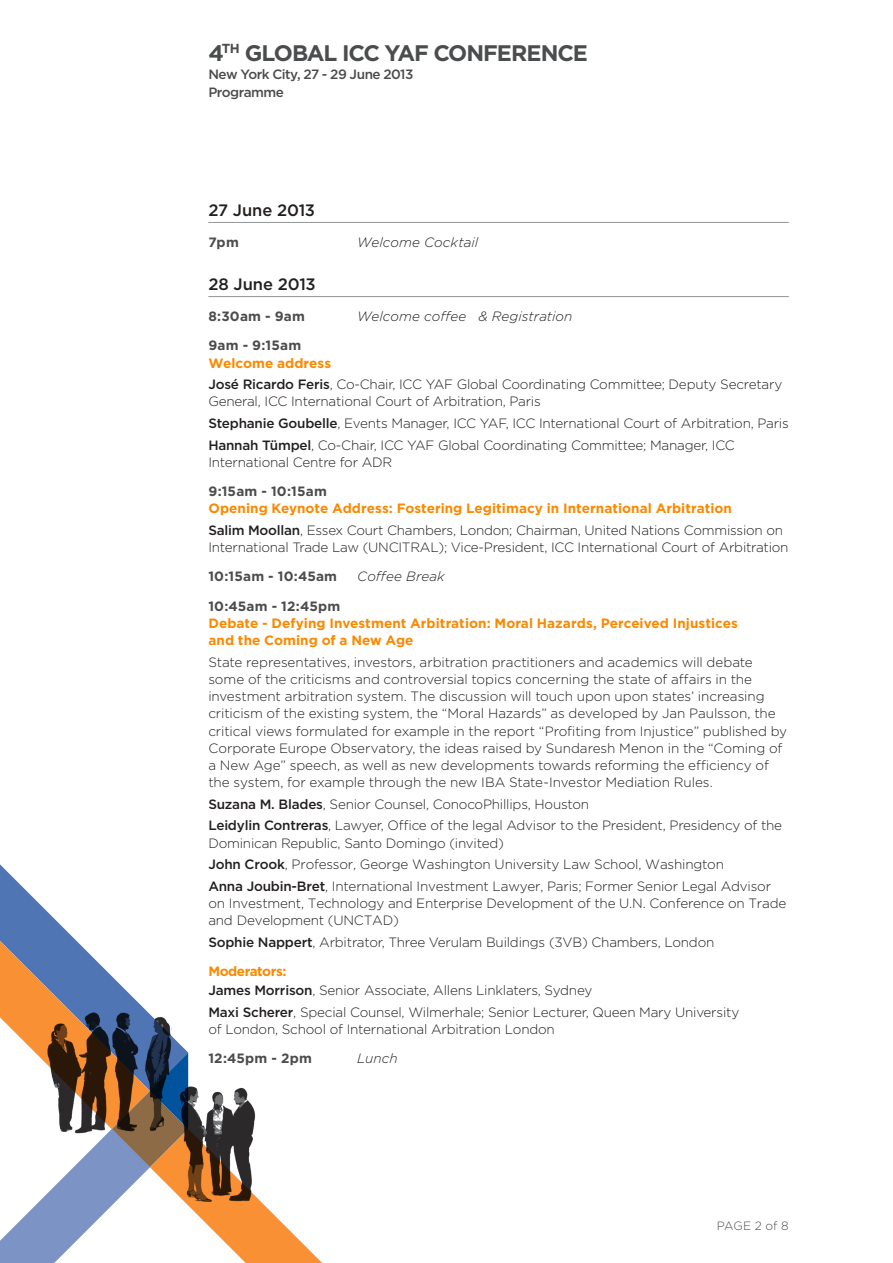
<style>
.page{position:relative;width:893px;height:1263px;background:#fff}
.page>*{position:absolute;margin:0;border:0;box-sizing:border-box;transform-origin:0 0}
._02_Level_2_heading{font:700 22.5px "Gotham";letter-spacing:-.05em;color:#4b4c4d}
.DayDate{font:500 16.5px "Gotham";letter-spacing:-.005em;color:#231f20}
.SpeakerBulletedList{font:300 13.5px/17.2px "Gotham";letter-spacing:-.015em;color:#231f20}
.Body_text{font:300 13.5px/17.2px "Gotham";letter-spacing:-.005em;color:#231f20}
.Event_title{font:700 13.5px/17.2px "Gotham";letter-spacing:.005em;color:#fa8900}
.Miam-miam{font:italic 300 13.5px "Gotham";letter-spacing:.005em;color:#231f20}
.Miam-miam-2{font:700 13.5px "Gotham";letter-spacing:.015em;color:#4d4c4c}
.Sessions{font:700 13.5px "Gotham";letter-spacing:.015em;color:#4d4c4c}
._02_Level_2_sub_head{font:500 13.5px "Gotham";letter-spacing:-.04em;color:#4b4c4d}
.Speaker_Subhead{font:700 13.5px "Gotham";letter-spacing:-.03em;color:#fa8900}
._00_Folio_K85{font:300 12px "Gotham";letter-spacing:-.005em;color:#4b4c4d}
.s1{font-weight:500}
</style>
<div class="page">
<svg style="left:0;top:864px;width:322px;height:399px"></svg>
<hr style="left:208px;top:222px;width:581px;height:1px;background:#939598">
<hr style="left:208px;top:296px;width:581px;height:1px;background:#939598">
<img style="left:180px;top:1075px;width:77px;height:134px">
<img style="left:47px;top:1004px;width:124px;height:137px">
<p class="_02_Level_2_heading" style="left:208px;top:38px;width:381px">4<sup>TH</sup> GLOBAL ICC YAF CONFERENCE</p>
<p class="_02_Level_2_sub_head" style="left:208px;top:65px;width:207px">New York City, 27 - 29 June 2013</p>
<p class="_02_Level_2_sub_head" style="left:208px;top:83px;width:77px">Programme</p>
<p class="DayDate" style="left:208px;top:199px;width:108px">27 June 2013</p>
<p class="Miam-miam-2" style="left:208px;top:233px;width:32px">7pm</p>
<p class="Miam-miam" style="left:357px;top:234px;width:123px">Welcome Cocktail</p>
<p class="DayDate" style="left:208px;top:273px;width:109px">28 June 2013</p>
<p class="Miam-miam-2" style="left:208px;top:307px;width:98px">8:30am - 9am</p>
<p class="Miam-miam" style="left:357px;top:308px;width:217px">Welcome coffee &amp; Registration</p>
<p class="Sessions" style="left:208px;top:337px;width:94px">9am - 9:15am</p>
<p class="Event_title" style="left:208px;top:354px;width:124px">Welcome address</p>
<p class="SpeakerBulletedList" style="left:208px;top:375px;width:575px"><span class="s1">José Ricardo Feris</span>, Co-Chair, ICC YAF Global Coordinating Committee; Deputy Secretary<br>General, ICC International Court of Arbitration, Paris</p>
<p class="SpeakerBulletedList" style="left:208px;top:414px;width:582px"><span class="s1">Stephanie Goubelle</span>, Events Manager, ICC YAF, ICC International Court of Arbitration, Paris</p>
<p class="SpeakerBulletedList" style="left:208px;top:436px;width:528px"><span class="s1">Hannah Tümpel</span>, Co-Chair, ICC YAF Global Coordinating Committee; Manager, ICC<br>International Centre for ADR</p>
<p class="Sessions" style="left:208px;top:482px;width:120px">9:15am - 10:15am</p>
<p class="Event_title" style="left:208px;top:500px;width:525px">Opening Keynote Address: Fostering Legitimacy in International Arbitration</p>
<p class="SpeakerBulletedList" style="left:208px;top:521px;width:582px"><span class="s1">Salim Moollan</span>, Essex Court Chambers, London; Chairman, United Nations Commission on<br>International Trade Law (UNCITRAL); Vice-President, ICC International Court of Arbitration</p>
<p class="Miam-miam-2" style="left:208px;top:567px;width:130px">10:15am - 10:45am</p>
<p class="Miam-miam" style="left:357px;top:568px;width:89px">Coffee Break</p>
<p class="Sessions" style="left:208px;top:597px;width:134px">10:45am - 12:45pm</p>
<p class="Event_title" style="left:208px;top:614px;width:531px">Debate - Defying Investment Arbitration: Moral Hazards, Perceived Injustices and the Coming of a New Age</p>
<p class="Body_text" style="left:208px;top:653px;width:580px">State representatives, investors, arbitration practitioners and academics will debate some of the criticisms and controversial topics concerning the state of affairs in the investment arbitration system. The discussion will touch upon upon states’ increasing criticism of the existing system, the “Moral Hazards” as developed by Jan Paulsson, the critical views formulated for example in the report “Profiting from Injustice” published by Corporate Europe Observatory, the ideas raised by Sundaresh Menon in the “Coming of a New Age” speech, as well as new developments towards reforming the efficiency of the system, for example through the new IBA State-Investor Mediation Rules.</p>
<p class="SpeakerBulletedList" style="left:208px;top:795px;width:382px"><span class="s1">Suzana M. Blades</span>, Senior Counsel, ConocoPhillips, Houston</p>
<p class="SpeakerBulletedList" style="left:208px;top:816px;width:575px"><span class="s1">Leidylin Contreras</span>, Lawyer, Office of the legal Advisor to the President, Presidency of the<br>Dominican Republic, Santo Domingo (invited)</p>
<p class="SpeakerBulletedList" style="left:208px;top:855px;width:517px"><span class="s1">John Crook</span>, Professor, George Washington University Law School, Washington</p>
<p class="SpeakerBulletedList" style="left:208px;top:877px;width:579px"><span class="s1">Anna Joubin-Bret</span>, International Investment Lawyer, Paris; Former Senior Legal Advisor on Investment, Technology and Enterprise Development of the U.N. Conference on Trade and Development (UNCTAD)</p>
<p class="SpeakerBulletedList" style="left:208px;top:933px;width:507px"><span class="s1">Sophie Nappert</span>, Arbitrator, Three Verulam Buildings (3VB) Chambers, London</p>
<p class="Speaker_Subhead" style="left:208px;top:962px;width:80px">Moderators:</p>
<p class="SpeakerBulletedList" style="left:208px;top:981px;width:385px"><span class="s1">James Morrison</span>, Senior Associate, Allens Linklaters, Sydney</p>
<p class="SpeakerBulletedList" style="left:208px;top:1003px;width:532px"><span class="s1">Maxi Scherer</span>, Special Counsel, Wilmerhale; Senior Lecturer, Queen Mary University of London, School of International Arbitration London</p>
<p class="Miam-miam-2" style="left:208px;top:1049px;width:105px">12:45pm - 2pm</p>
<p class="Miam-miam" style="left:357px;top:1050px;width:42px">Lunch</p>
<p class="_00_Folio_K85" style="left:717px;top:1218px;width:74px">PAGE 2 of 8</p>
</div>
